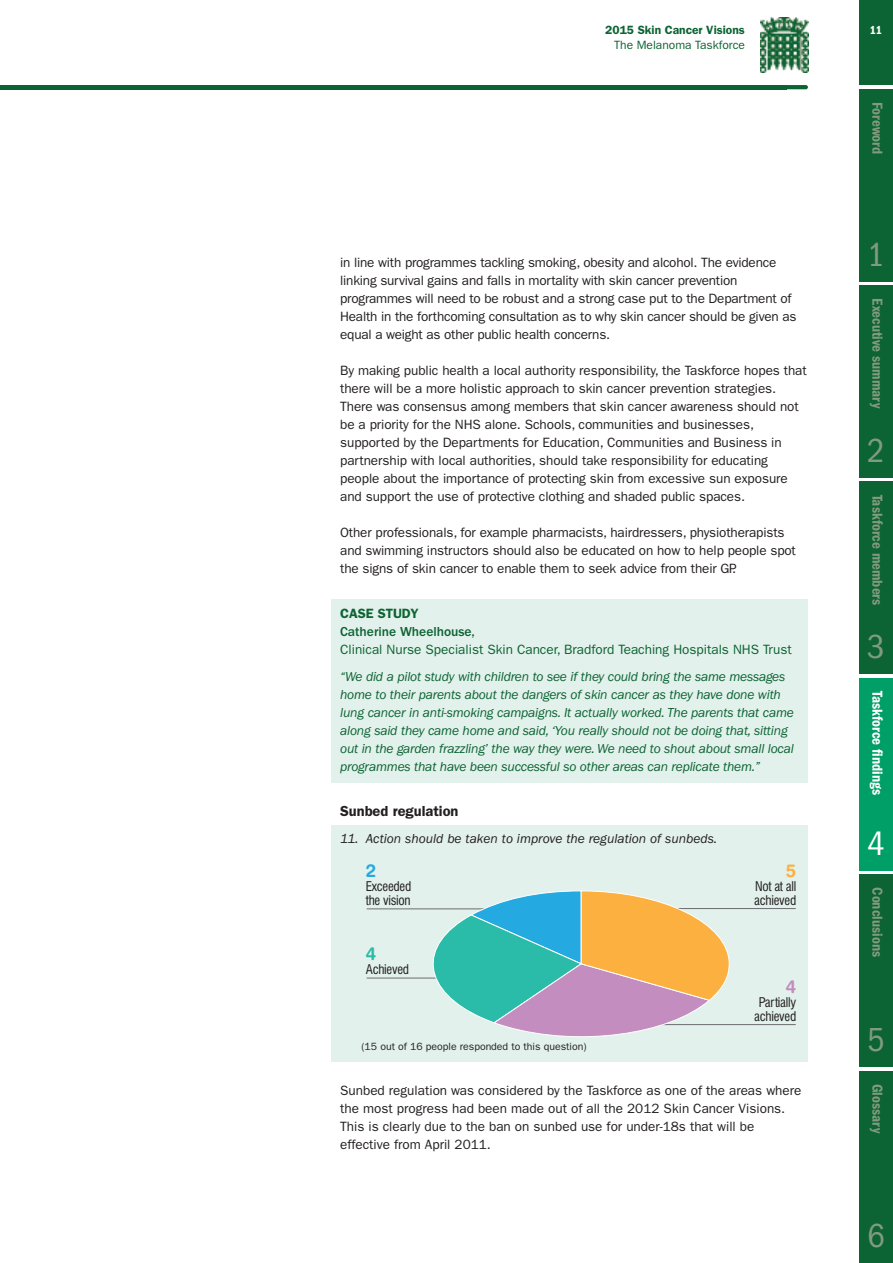
<style>
.page{position:relative;width:893px;height:1263px;background:#fff}
.page>*{position:absolute;margin:0;border:0;box-sizing:border-box;transform-origin:0 0}
.t1{font:condensed 34.5px "Franklin Gothic";color:#809b7e}
.t2{font:condensed 34.5px "Franklin Gothic";color:#fff}
.t3{font:18.3px "Swiss 721 BT Bold Rounded";color:#fbb03f}
.t4{font:18.3px "Swiss 721 BT Bold Rounded";color:#2abca8}
.t5{font:18.3px "Swiss 721 BT Bold Rounded";color:#24aae1}
.t6{font:18.3px "Swiss 721 BT Bold Rounded";color:#c38dbf}
.t7{font:600 condensed 15px "Franklin Gothic";color:#809b7e}
.t8{font:600 condensed 15px "Franklin Gothic";color:#fff}
.t9{font:600 14.7px "Franklin Gothic";color:#231f20}
.t10{font:13.5px/18px "Franklin Gothic";letter-spacing:-.005em;color:#231f20}
.t11{font:italic 13.5px/18px "Franklin Gothic";letter-spacing:-.015em;color:#0c6333}
.t12{font:13.5px "Franklin Gothic";color:#0c6333}
.t13{font:italic 13.5px "Franklin Gothic";color:#231f20}
.t14{font:500 13.5px "Franklin Gothic";color:#0c6333}
.t15{font:600 13.5px "Franklin Gothic";color:#0c6333}
.t16{font:condensed 13.05px/13.6px "Swiss 721 BT";letter-spacing:-.02em;color:#231f20}
.t17{font:600 12px "Franklin Gothic";color:#0c6333}
.t18{font:12px "Franklin Gothic";color:#0c6333}
.t19{font:600 condensed 12px "Franklin Gothic";color:#fff}
.t20{font:10.5px "Franklin Gothic";color:#231f20}
</style>
<div class="page">
<div style="left:332px;top:825px;width:476px;height:237px;background:#e2f1eb"></div>
<hr style="left:367px;top:978px;width:160px;height:1px;background:#6c6d70">
<hr style="left:367px;top:909px;width:160px;height:1px;background:#6c6d70">
<hr style="left:632px;top:908px;width:164px;height:1px;background:#6c6d70">
<hr style="left:632px;top:1024px;width:164px;height:1px;background:#6c6d70">
<svg style="left:413px;top:890px;width:317px;height:147px"></svg>
<div style="left:332px;top:599px;width:476px;height:184px;background:#e2f1eb"></div>
<img style="left:761px;top:17px;width:47px;height:56px">
<hr style="left:0;top:85px;width:787px;height:4px;background:#0c6333">
<hr style="left:765px;top:85px;width:43px;height:4px;background:#0c6333;border-radius:2px">
<div style="left:859px;top:0;width:34px;height:85px;background:#0c6333"></div>
<div style="left:859px;top:89px;width:34px;height:192px;background:#0c6333"></div>
<div style="left:859px;top:286px;width:34px;height:192px;background:#0c6333"></div>
<div style="left:859px;top:482px;width:34px;height:192px;background:#0c6333"></div>
<div style="left:859px;top:678px;width:34px;height:192px;background:#009f68"></div>
<div style="left:859px;top:874px;width:34px;height:193px;background:#0c6333"></div>
<div style="left:859px;top:1071px;width:34px;height:192px;background:#0c6333"></div>
<p class="t17" style="left:605px;top:26px;width:141px">2015 Skin Cancer Visions</p>
<p class="t18" style="left:614px;top:41px;width:132px">The Melanoma Taskforce</p>
<p class="t10" style="left:340px;top:254px;width:458px">in line with programmes tackling smoking, obesity and alcohol. The evidence linking survival gains and falls in mortality with skin cancer prevention programmes will need to be robust and a strong case put to the Department of Health in the forthcoming consultation as to why skin cancer should be given as equal a weight as other public health concerns.</p>
<p class="t10" style="left:340px;top:362px;width:468px">By making public health a local authority responsibility, the Taskforce hopes that there will be a more holistic approach to skin cancer prevention strategies.<br>There was consensus among members that skin cancer awareness should not be a priority for the NHS alone. Schools, communities and businesses, supported by the Departments for Education, Communities and Business in partnership with local authorities, should take responsibility for educating people about the importance of protecting skin from excessive sun exposure and support the use of protective clothing and shaded public spaces.</p>
<p class="t10" style="left:340px;top:524px;width:457px">Other professionals, for example pharmacists, hairdressers, physiotherapists and swimming instructors should also be educated on how to help people spot the signs of skin cancer to enable them to seek advice from their GP.</p>
<p class="t15" style="left:340px;top:609px;width:80px">CASE STUDY</p>
<p class="t14" style="left:340px;top:627px;width:136px">Catherine Wheelhouse,</p>
<p class="t12" style="left:340px;top:645px;width:453px">Clinical Nurse Specialist Skin Cancer, Bradford Teaching Hospitals NHS Trust</p>
<p class="t11" style="left:340px;top:668px;width:455px">“We did a pilot study with children to see if they could bring the same messages home to their parents about the dangers of skin cancer as they have done with lung cancer in anti-smoking campaigns. It actually worked. The parents that came along said they came home and said, ‘You really should not be doing that, sitting out in the garden frazzling’ the way they were. We need to shout about small local programmes that have been successful so other areas can replicate them.”</p>
<p class="t9" style="left:340px;top:806px;width:120px">Sunbed regulation</p>
<p class="t13" style="left:340px;top:834px;width:379px">11. Action should be taken to improve the regulation of sunbeds.</p>
<h2 class="t5" style="left:366px;top:864px;width:12px">2</h2>
<p class="t16" style="left:366px;top:880px;width:47px">Exceeded the vision</p>
<h2 class="t4" style="left:366px;top:947px;width:12px">4</h2>
<p class="t16" style="left:366px;top:963px;width:45px">Achieved</p>
<h2 class="t3" style="left:786px;top:864px;width:12px">5</h2>
<p class="t16" style="left:754px;top:880px;width:43px">Not at all achieved</p>
<h2 class="t6" style="left:786px;top:980px;width:12px">4</h2>
<p class="t16" style="left:754px;top:996px;width:43px;text-align:center">Partially achieved</p>
<p class="t20" style="left:361px;top:1043px;width:227px">(15 out of 16 people responded to this question)</p>
<p class="t10" style="left:340px;top:1082px;width:463px">Sunbed regulation was considered by the Taskforce as one of the areas where the most progress had been made out of all the 2012 Skin Cancer Visions.<br>This is clearly due to the ban on sunbed use for under-18s that will be effective from April 2011.</p>
<p class="t19" style="left:870px;top:26px;width:14px">11</p>
<p class="t7" style="left:882px;top:102px;width:72px;rotate:90deg">Introduction</p>
<p class="t7" style="left:882px;top:102px;width:54px;rotate:90deg">Foreword</p>
<h1 class="t1" style="left:867px;top:243px;width:19px">1</h1>
<p class="t7" style="left:882px;top:298px;width:111px;rotate:90deg">Executive summary</p>
<h1 class="t1" style="left:867px;top:439px;width:19px">2</h1>
<p class="t7" style="left:882px;top:495px;width:112px;rotate:90deg">Taskforce members</p>
<h1 class="t1" style="left:867px;top:635px;width:19px">3</h1>
<p class="t8" style="left:882px;top:691px;width:105px;rotate:90deg">Taskforce findings</p>
<h1 class="t2" style="left:867px;top:832px;width:19px">4</h1>
<p class="t7" style="left:882px;top:887px;width:71px;rotate:90deg">Conclusions</p>
<h1 class="t1" style="left:867px;top:1028px;width:19px">5</h1>
<p class="t7" style="left:882px;top:1084px;width:51px;rotate:90deg">Glossary</p>
<h1 class="t1" style="left:867px;top:1224px;width:19px">6</h1>
</div>
